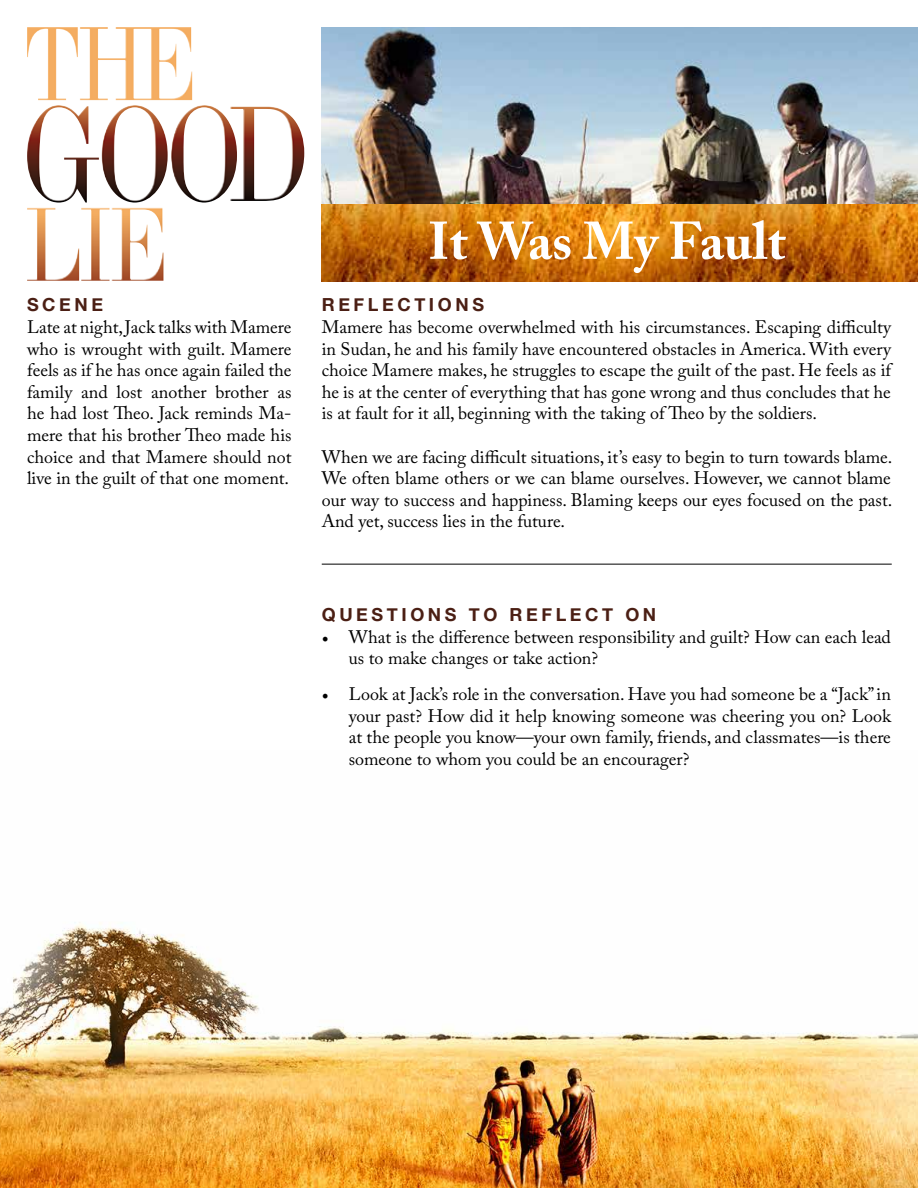
<style>
.page{position:relative;width:918px;height:1188px;background:#fff}
.page>*{position:absolute;margin:0;border:0;box-sizing:border-box;transform-origin:0 0}
.t1{font:700 52.5px "Adobe Caslon Pro";color:#fff}
.t2{font:18px/21.6px "Adobe Caslon Pro";color:#000;text-align:justify}
.t3{font:700 18px "Helvetica Neue";letter-spacing:.2em;color:#4b1f14}
.s1{font-family:"Minion Pro"}
</style>
<div class="page">
<img style="left:0;top:922px;width:918px;height:266px">
<img style="left:322px;top:27px;width:596px;height:254px">
<hr style="left:322px;top:564px;width:570px;height:1px;background:#000">
<img style="left:27px;top:27px;width:277px;height:254px">
<p class="t3" style="left:27px;top:291px;width:78px">SCENE</p>
<p class="t2" style="left:27px;top:316px;width:266px">Late at night, Jack talks with Mamere who is wrought with guilt. Mamere feels as if he has once again failed the family and lost another brother as he had lost Theo. Jack reminds Ma&shy;mere that his brother Theo made his choice and that Mamere should not live in the guilt of that one moment.</p>
<h1 class="t1" style="left:428px;top:210px;width:359px">It Was My Fault</h1>
<p class="t3" style="left:322px;top:291px;width:164px">REFLECTIONS</p>
<p class="t2" style="left:322px;top:316px;width:571px">Mamere has become overwhelmed with his circumstances. Escaping difficulty in Sudan, he and his family have encountered obstacles in America. With every choice Mamere makes, he struggles to escape the guilt of the past. He feels as if he is at the center of everything that has gone wrong and thus concludes that he is at fault for it all, beginning with the taking of Theo by the soldiers.</p>
<p class="t2" style="left:322px;top:445px;width:572px">When we are facing difficult situations, it’s easy to begin to turn towards blame.<br>We often blame others or we can blame ourselves. However, we cannot blame our way to success and happiness. Blaming keeps our eyes focused on the past.<br>And yet, success lies in the future.</p>
<p class="t3" style="left:322px;top:600px;width:336px">QUESTIONS TO REFLECT ON</p>
<p class="t2" style="left:349px;top:625px;width:544px;text-indent:-27px"><span class="s1">•</span> What is the difference between responsibility and guilt? How can each lead us to make changes or take action?</p>
<p class="t2" style="left:349px;top:683px;width:544px;text-indent:-27px"><span class="s1">•</span> Look at Jack’s role in the conversation. Have you had someone be a “Jack” in your past? How did it help knowing someone was cheering you on? Look at the people you know—your own family, friends, and classmates—is there someone to whom you could be an encourager?</p>
</div>
